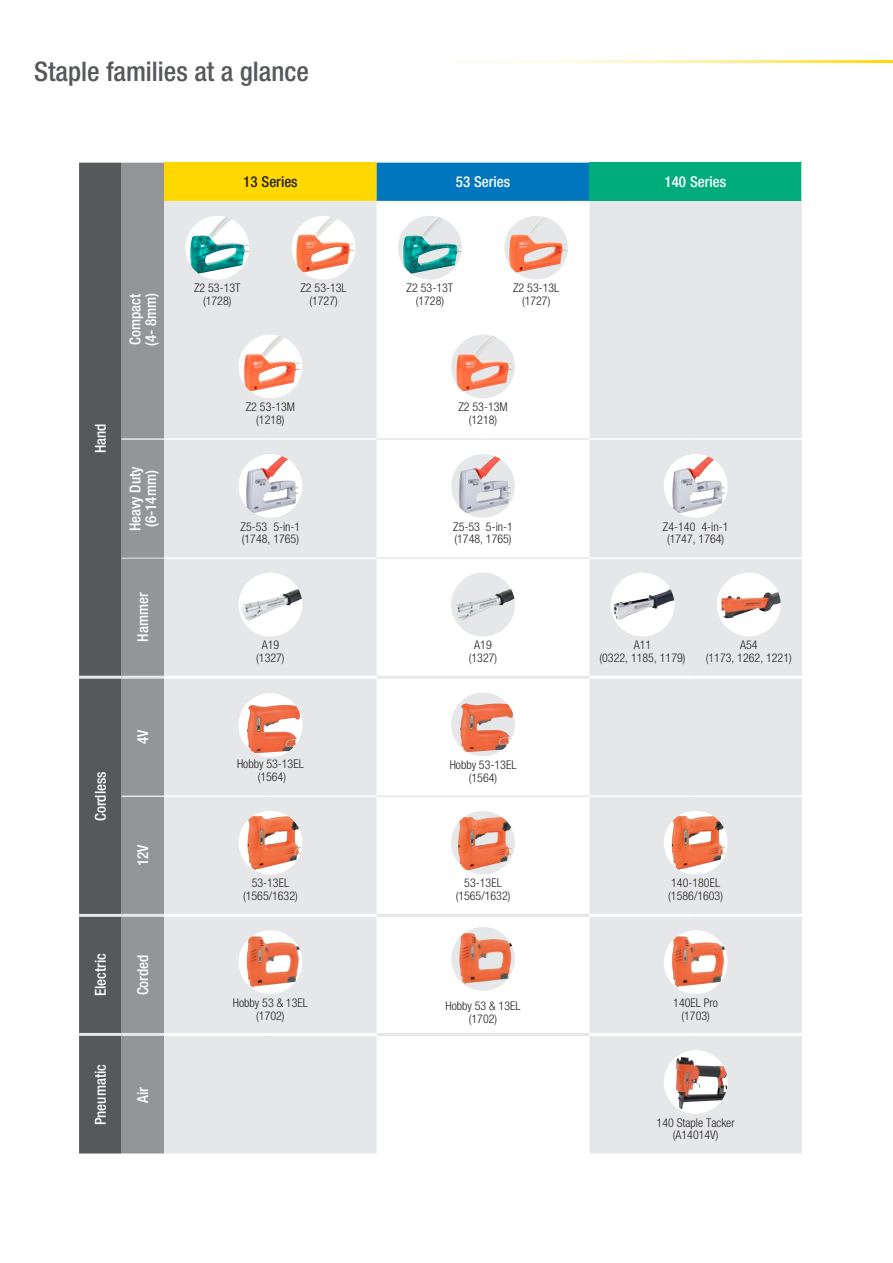
<style>
.page{position:relative;width:893px;height:1263px;background:#fff}
.page>*{position:absolute;margin:0;border:0;box-sizing:border-box;transform-origin:0 0}
.t1{font:500 condensed 27px "Helvetica Neue LT Pro";color:#57585a}
.heading_2{font:500 condensed 15px/15.8px "Helvetica Neue LT Pro";color:#fff}
.heading_2-2{font:500 condensed 15px "Helvetica Neue LT Pro";color:#231f20}
.t2{font:300 condensed 12px/12.8px "Helvetica Neue LT Pro";color:#231f20;text-align:center}
</style>
<div class="page">
<svg style="left:79px;top:163px;width:85px;height:990px;background:#747578"></svg>
<div style="left:164px;top:163px;width:213px;height:38px;background:#ffd801"></div>
<div style="left:377px;top:163px;width:212px;height:38px;background:#0076be"></div>
<div style="left:164px;top:201px;width:638px;height:952px;background:#e6e7e9"></div>
<svg style="left:377px;top:201px;width:212px;height:952px"></svg>
<hr style="left:122px;top:558px;width:42px;height:1px;background:#e6e7e9">
<hr style="left:79px;top:676px;width:43px;height:3px;background:#e6e7e9">
<hr style="left:122px;top:676px;width:42px;height:3px;background:#e6e7e9">
<hr style="left:377px;top:676px;width:106px;height:3px;background:#e6e7e9">
<hr style="left:483px;top:676px;width:106px;height:3px;background:#e6e7e9">
<hr style="left:164px;top:676px;width:106px;height:3px;background:#fff">
<hr style="left:270px;top:676px;width:107px;height:3px;background:#fff">
<hr style="left:589px;top:676px;width:107px;height:3px;background:#fff">
<hr style="left:696px;top:676px;width:106px;height:3px;background:#fff">
<hr style="left:79px;top:914px;width:43px;height:3px;background:#e6e7e9">
<hr style="left:122px;top:914px;width:42px;height:3px;background:#e6e7e9">
<hr style="left:377px;top:914px;width:106px;height:3px;background:#e6e7e9">
<hr style="left:483px;top:914px;width:106px;height:3px;background:#e6e7e9">
<hr style="left:164px;top:914px;width:106px;height:3px;background:#fff">
<hr style="left:270px;top:914px;width:107px;height:3px;background:#fff">
<hr style="left:589px;top:914px;width:107px;height:3px;background:#fff">
<hr style="left:696px;top:914px;width:106px;height:3px;background:#fff">
<hr style="left:79px;top:1033px;width:43px;height:3px;background:#e6e7e9">
<hr style="left:122px;top:1033px;width:42px;height:3px;background:#e6e7e9">
<hr style="left:377px;top:1033px;width:106px;height:3px;background:#e6e7e9">
<hr style="left:483px;top:1033px;width:106px;height:3px;background:#e6e7e9">
<hr style="left:164px;top:1033px;width:106px;height:3px;background:#fff">
<hr style="left:270px;top:1033px;width:107px;height:3px;background:#fff">
<hr style="left:589px;top:1033px;width:107px;height:3px;background:#fff">
<hr style="left:696px;top:1033px;width:106px;height:3px;background:#fff">
<hr style="left:122px;top:795px;width:42px;height:2px;background:#e6e7e9">
<hr style="left:377px;top:795px;width:106px;height:2px;background:#e6e7e9">
<hr style="left:483px;top:795px;width:106px;height:2px;background:#e6e7e9">
<hr style="left:164px;top:795px;width:106px;height:2px;background:#fff">
<hr style="left:270px;top:795px;width:107px;height:2px;background:#fff">
<hr style="left:589px;top:795px;width:107px;height:2px;background:#fff">
<hr style="left:696px;top:795px;width:106px;height:2px;background:#fff">
<hr style="left:164px;top:557px;width:106px;height:2px;background:#fff">
<hr style="left:270px;top:557px;width:107px;height:2px;background:#fff">
<hr style="left:589px;top:557px;width:107px;height:2px;background:#fff">
<hr style="left:696px;top:557px;width:106px;height:2px;background:#fff">
<hr style="left:377px;top:557px;width:106px;height:2px;background:#e6e7e9">
<hr style="left:483px;top:557px;width:106px;height:2px;background:#e6e7e9">
<hr style="left:122px;top:438px;width:42px;height:2px;background:#e6e7e9">
<hr style="left:164px;top:438px;width:106px;height:2px;background:#fff">
<hr style="left:270px;top:438px;width:107px;height:2px;background:#fff">
<hr style="left:377px;top:438px;width:106px;height:2px;background:#e6e7e9">
<hr style="left:483px;top:438px;width:106px;height:2px;background:#e6e7e9">
<hr style="left:589px;top:438px;width:107px;height:2px;background:#fff">
<hr style="left:696px;top:438px;width:106px;height:2px;background:#fff">
<div style="left:589px;top:163px;width:213px;height:38px;background:#00ac7c"></div>
<hr style="left:801px;top:163px;width:1px;height:38px;background:#fff">
<div style="left:185px;top:216px;width:64px;height:64px;background:#fff;border-radius:50%"></div>
<img style="left:190px;top:217px;width:59px;height:57px">
<div style="left:292px;top:216px;width:63px;height:64px;background:#fff;border-radius:50%"></div>
<img style="left:296px;top:217px;width:59px;height:55px">
<div style="left:398px;top:216px;width:64px;height:64px;background:#e6e7e9;border-radius:50%"></div>
<img style="left:403px;top:217px;width:59px;height:57px">
<div style="left:504px;top:216px;width:64px;height:64px;background:#e6e7e9;border-radius:50%"></div>
<img style="left:509px;top:217px;width:59px;height:55px">
<div style="left:239px;top:334px;width:63px;height:64px;background:#fff;border-radius:50%"></div>
<img style="left:244px;top:336px;width:58px;height:55px">
<div style="left:451px;top:334px;width:64px;height:64px;background:#e6e7e9;border-radius:50%"></div>
<img style="left:456px;top:336px;width:58px;height:55px">
<div style="left:239px;top:454px;width:63px;height:64px;background:#fff;border-radius:50%"></div>
<img style="left:246px;top:456px;width:53px;height:57px">
<div style="left:451px;top:454px;width:64px;height:64px;background:#e6e7e9;border-radius:50%"></div>
<img style="left:459px;top:456px;width:53px;height:57px">
<div style="left:664px;top:454px;width:64px;height:64px;background:#fff;border-radius:50%"></div>
<img style="left:672px;top:456px;width:53px;height:57px">
<div style="left:239px;top:573px;width:63px;height:63px;background:#fff;border-radius:50%"></div>
<img style="left:242px;top:589px;width:60px;height:32px">
<div style="left:451px;top:573px;width:64px;height:63px;background:#e6e7e9;border-radius:32px"></div>
<img style="left:456px;top:589px;width:58px;height:32px">
<div style="left:611px;top:573px;width:63px;height:63px;background:#fff;border-radius:50%"></div>
<img style="left:613px;top:589px;width:61px;height:31px">
<div style="left:717px;top:573px;width:64px;height:63px;background:#fff;border-radius:50%"></div>
<img style="left:721px;top:592px;width:60px;height:26px">
<div style="left:239px;top:693px;width:63px;height:64px;background:#fff;border-radius:50%"></div>
<img style="left:247px;top:705px;width:53px;height:48px">
<div style="left:451px;top:692px;width:64px;height:64px;background:#e6e7e9;border-radius:50%"></div>
<img style="left:460px;top:703px;width:53px;height:49px">
<div style="left:239px;top:811px;width:63px;height:63px;background:#fff;border-radius:50%"></div>
<img style="left:247px;top:816px;width:54px;height:54px">
<div style="left:451px;top:811px;width:64px;height:63px;background:#e6e7e9;border-radius:50%"></div>
<img style="left:458px;top:817px;width:54px;height:53px">
<div style="left:664px;top:811px;width:64px;height:63px;background:#fff;border-radius:50%"></div>
<img style="left:672px;top:816px;width:54px;height:54px">
<div style="left:239px;top:930px;width:63px;height:64px;background:#fff;border-radius:50%"></div>
<img style="left:247px;top:936px;width:53px;height:52px">
<div style="left:451px;top:927px;width:64px;height:64px;background:#e6e7e9;border-radius:50%"></div>
<img style="left:459px;top:933px;width:53px;height:52px">
<div style="left:664px;top:930px;width:64px;height:64px;background:#fff;border-radius:50%"></div>
<img style="left:672px;top:936px;width:53px;height:52px">
<div style="left:664px;top:1050px;width:64px;height:64px;background:#fff;border-radius:50%"></div>
<img style="left:676px;top:1057px;width:51px;height:52px">
<hr style="left:307px;top:61px;width:586px;height:2px;background:#ffd801">
<p class="t1" style="left:34px;top:55px;width:276px">Staple families at a glance</p>
<p class="heading_2-2" style="left:243px;top:173px;width:56px">13 Series</p>
<p class="heading_2" style="left:456px;top:174px;width:56px">53 Series</p>
<p class="heading_2" style="left:664px;top:174px;width:63px">140 Series</p>
<p class="heading_2" style="left:92px;top:453px;width:31px;rotate:-90deg">Hand</p>
<p class="heading_2" style="left:127px;top:346px;width:55px;rotate:-90deg">Compact (4- 8mm)</p>
<p class="t2" style="left:194px;top:282px;width:48px">Z2 53-13T (1728)</p>
<p class="t2" style="left:300px;top:282px;width:48px">Z2 53-13L (1727)</p>
<p class="t2" style="left:407px;top:282px;width:48px">Z2 53-13T (1728)</p>
<p class="t2" style="left:513px;top:282px;width:48px">Z2 53-13L (1727)</p>
<p class="heading_2" style="left:127px;top:531px;width:66px;rotate:-90deg">Heavy Duty (6-14mm)</p>
<p class="heading_2" style="left:135px;top:642px;width:51px;rotate:-90deg">Hammer</p>
<p class="t2" style="left:246px;top:400px;width:51px">Z2 53-13M (1218)</p>
<p class="t2" style="left:458px;top:400px;width:51px">Z2 53-13M (1218)</p>
<p class="t2" style="left:240px;top:520px;width:61px;text-align:left">Z5-53 5-in-1 (1748, 1765)</p>
<p class="t2" style="left:453px;top:520px;width:61px;text-align:left">Z5-53 5-in-1 (1748, 1765)</p>
<p class="t2" style="left:663px;top:520px;width:67px">Z4-140 4-in-1 (1747, 1764)</p>
<p class="t2" style="left:256px;top:638px;width:30px">A19 (1327)</p>
<p class="t2" style="left:469px;top:638px;width:30px">A19 (1327)</p>
<p class="t2" style="left:599px;top:638px;width:87px">A11<br>(0322, 1185, 1179)</p>
<p class="t2" style="left:706px;top:638px;width:87px">A54<br>(1173, 1262, 1221)</p>
<p class="heading_2" style="left:92px;top:821px;width:51px;rotate:-90deg">Cordless</p>
<p class="heading_2" style="left:135px;top:744px;width:16px;rotate:-90deg">4V</p>
<p class="heading_2" style="left:135px;top:866px;width:23px;rotate:-90deg">12V</p>
<p class="t2" style="left:237px;top:757px;width:68px">Hobby 53-13EL (1564)</p>
<p class="t2" style="left:450px;top:758px;width:68px">Hobby 53-13EL (1564)</p>
<p class="t2" style="left:243px;top:877px;width:56px">53-13EL (1565/1632)</p>
<p class="t2" style="left:456px;top:877px;width:56px">53-13EL (1565/1632)</p>
<p class="t2" style="left:668px;top:877px;width:56px;text-align:left">140-180EL (1586/1603)</p>
<p class="heading_2" style="left:92px;top:996px;width:45px;rotate:-90deg">Electric</p>
<p class="heading_2" style="left:135px;top:995px;width:42px;rotate:-90deg">Corded</p>
<p class="heading_2" style="left:92px;top:1125px;width:63px;rotate:-90deg">Pneumatic</p>
<p class="heading_2" style="left:135px;top:1102px;width:17px;rotate:-90deg">Air</p>
<p class="t2" style="left:233px;top:996px;width:77px">Hobby 53 &amp; 13EL (1702)</p>
<p class="t2" style="left:446px;top:999px;width:76px">Hobby 53 &amp; 13EL (1702)</p>
<p class="t2" style="left:673px;top:996px;width:46px">140EL Pro (1703)</p>
<p class="t2" style="left:657px;top:1116px;width:80px">140 Staple Tacker (A14014V)</p>
</div>
